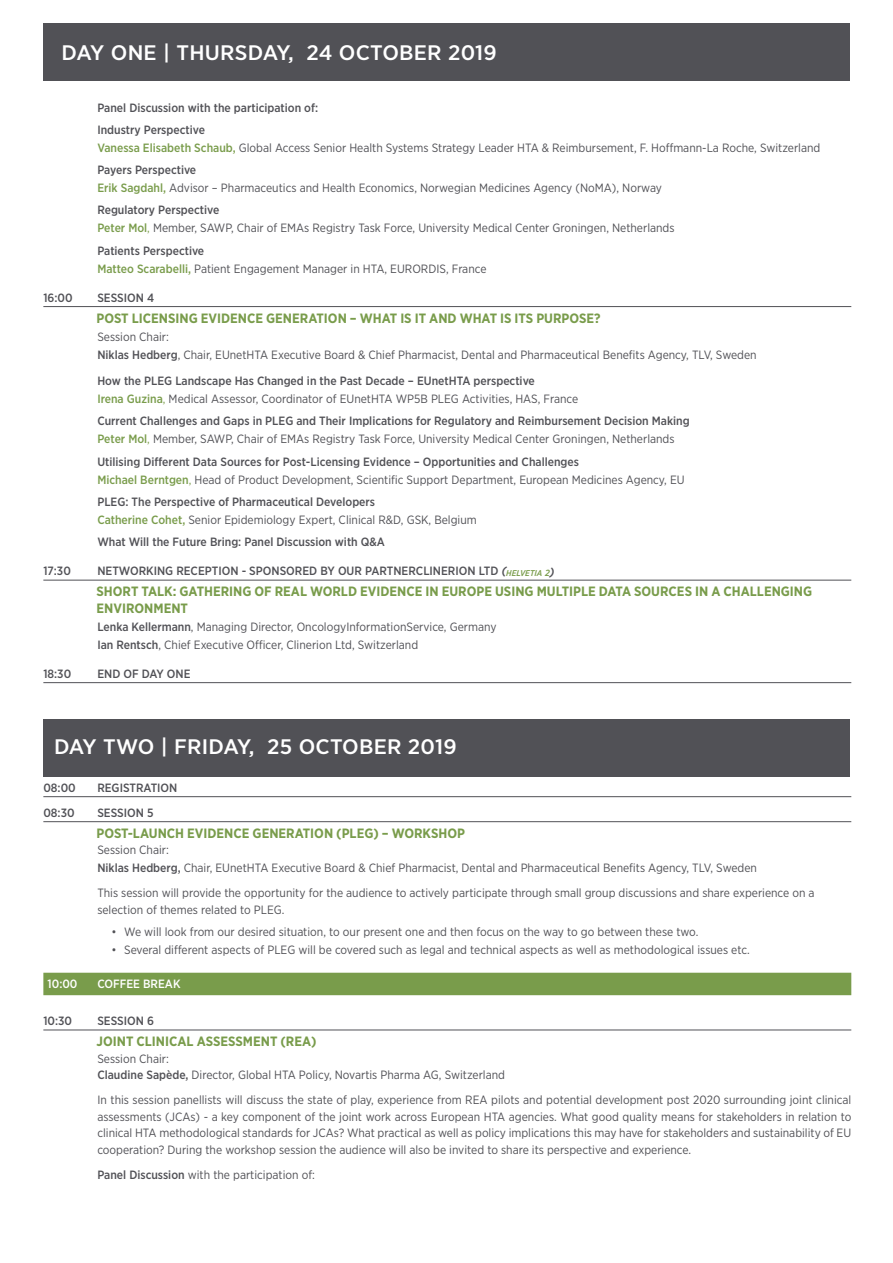
<style>
.page{position:relative;width:893px;height:1263px;background:#fff}
.page>*{position:absolute;margin:0;border:0;box-sizing:border-box;transform-origin:0 0}
.t1{font:500 21px "Gotham Narrow";letter-spacing:.01em;color:#fff;scale:1.1 1}
.t2{font:700 13.5px/16.5px "Gotham Narrow";color:#799c4b}
.t3{font:12px/18px "Gotham Narrow";color:#515156}
.t4{font:500 12px/18px "Gotham Narrow";color:#515156}
.t5{font:500 12px "Gotham Narrow";color:#fff}
.s1{font-weight:500;color:#799c4b}
.s2{font-weight:500}
.s3{color:#799c4b}
.s4{font-weight:500;color:#fff}
.s5{font-weight:400;color:#799c4b}
.s6{font-weight:400}
.s7{font-style:italic}
.s8{font-style:italic;font-size:8.4px;color:#799c4b}
.s9{font-style:italic;font-size:9px;color:#799c4b}
</style>
<div class="page">
<div style="left:43px;top:23px;width:807px;height:58px;background:#515156"></div>
<hr style="left:43px;top:306px;width:808px;height:1px;background:#515156">
<hr style="left:43px;top:580px;width:808px;height:1px;background:#515156">
<hr style="left:43px;top:682px;width:808px;height:1px;background:#515156">
<hr style="left:43px;top:796px;width:808px;height:1px;background:#515156">
<hr style="left:43px;top:821px;width:808px;height:1px;background:#515156">
<div style="left:43px;top:973px;width:808px;height:22px;background:#799c4b"></div>
<hr style="left:43px;top:1029px;width:808px;height:1px;background:#515156">
<div style="left:43px;top:719px;width:807px;height:58px;background:#515156"></div>
<h1 class="t1" style="left:62px;top:40px;width:397px">DAY ONE | THURSDAY, 24 OCTOBER 2019</h1>
<p class="t4" style="left:97px;top:96px;width:222px;line-height:22.2px">Panel Discussion with the participation of:<br>Industry Perspective</p>
<p class="t3" style="left:97px;top:136px;width:724px;line-height:22.2px"><span class="s1">Vanessa Elisabeth Schaub,</span> Global Access Senior Health Systems Strategy Leader HTA &amp; Reimbursement, F. Hoffmann-La Roche, Switzerland<br><span class="s2">Payers Perspective</span></p>
<p class="t3" style="left:97px;top:177px;width:566px;line-height:22.2px"><span class="s1">Erik Sagdahl,</span> Advisor – Pharmaceutics and Health Economics, Norwegian Medicines Agency (NoMA), Norway<br><span class="s2">Regulatory Perspective</span></p>
<p class="t3" style="left:97px;top:217px;width:579px;line-height:22.2px"><span class="s1">Peter Mol</span><span class="s3">,</span> Member, SAWP, Chair of EMAs Registry Task Force, University Medical Center Groningen, Netherlands<br><span class="s2">Patients Perspective</span></p>
<p class="t3" style="left:97px;top:259px;width:467px"><span class="s1">Matteo Scarabelli,</span> Patient Engagement Manager in HTA, EURORDIS, France<span class="s4">OFFEE BREAK</span></p>
<p class="t4" style="left:43px;top:289px;width:31px">16:00</p>
<p class="t4" style="left:97px;top:289px;width:58px">SESSION 4</p>
<p class="t2" style="left:97px;top:310px;width:506px">POST LICENSING EVIDENCE GENERATION – WHAT IS IT AND WHAT IS ITS PURPOSE?</p>
<p class="t3" style="left:97px;top:327px;width:661px">Session Chair:<br><span class="s2">Niklas Hedberg</span>, Chair, EUnetHTA Executive Board &amp; Chief Pharmacist, Dental and Pharmaceutical Benefits Agency, TLV, Sweden</p>
<p class="t3" style="left:97px;top:372px;width:482px"><span class="s2">How the PLEG Landscape Has Changed in the Past Decade – EUnetHTA perspective<br></span><span class="s1">Irena Guzina</span><span class="s3">,</span> Medical Assessor, Coordinator of EUnetHTA WP5B PLEG Activities, HAS, France</p>
<p class="t4" style="left:97px;top:412px;width:594px">Current Challenges and Gaps in PLEG and Their Implications for Regulatory and Reimbursement Decision Making<br><span class="s3">Peter Mol</span><span class="s5">,</span> <span class="s6">Member, SAWP, Chair of EMAs Registry Task Force, University Medical Center Groningen, Netherlands</span></p>
<p class="t4" style="left:97px;top:452px;width:589px">Utilising Different Data Sources for Post-Licensing Evidence – Opportunities and Challenges<br><span class="s3">Michael Berntgen</span><span class="s5">,</span> <span class="s6">Head of Product Development, Scientific Support Department, European Medicines Agency, EU</span></p>
<p class="t3" style="left:97px;top:492px;width:381px"><span class="s2">PLEG: The Perspective of Pharmaceutical Developers<br></span><span class="s1">Catherine Cohet,</span> Senior Epidemiology Expert, Clinical R&amp;D, GSK, Belgium</p>
<p class="t4" style="left:97px;top:533px;width:289px">What Will the Future Bring: Panel Discussion with Q&amp;A</p>
<p class="t4" style="left:43px;top:562px;width:29px">17:30</p>
<p class="t4" style="left:97px;top:562px;width:458px">NETWORKING RECEPTION - SPONSORED BY OUR PARTNERCLINERION LTD <span class="s7">(</span><span class="s8">HELVETIA</span> <span class="s9">2</span><span class="s7">)</span></p>
<p class="t2" style="left:97px;top:583px;width:717px">SHORT TALK: GATHERING OF REAL WORLD EVIDENCE IN EUROPE USING MULTIPLE DATA SOURCES IN A CHALLENGING<br>ENVIRONMENT</p>
<p class="t3" style="left:97px;top:617px;width:401px"><span class="s2">Lenka Kellermann</span>, Managing Director, OncologyInformationService, Germany<br><span class="s2">Ian Rentsch</span>, Chief Executive Officer, Clinerion Ltd, Switzerland</p>
<p class="t4" style="left:43px;top:665px;width:29px">18:30</p>
<p class="t4" style="left:97px;top:665px;width:95px">END OF DAY ONE</p>
<h1 class="t1" style="left:54px;top:734px;width:368px">DAY TWO | FRIDAY, 25 OCTOBER 2019</h1>
<p class="t4" style="left:43px;top:779px;width:34px">08:00</p>
<p class="t4" style="left:97px;top:779px;width:82px">REGISTRATION</p>
<p class="t4" style="left:43px;top:804px;width:33px">08:30</p>
<p class="t4" style="left:97px;top:804px;width:58px">SESSION 5</p>
<p class="t2" style="left:97px;top:825px;width:370px">POST-LAUNCH EVIDENCE GENERATION (PLEG) – WORKSHOP</p>
<p class="t3" style="left:97px;top:841px;width:661px">Session Chair:<br><span class="s2">Niklas Hedberg,</span> Chair, EUnetHTA Executive Board &amp; Chief Pharmacist, Dental and Pharmaceutical Benefits Agency, TLV, Sweden</p>
<p class="t3" style="left:97px;top:885px;width:719px;line-height:16.5px">This session will provide the opportunity for the audience to actively participate through small group discussions and share experience on a selection of themes related to PLEG.</p>
<p class="t3" style="left:111px;top:923px;width:588px">• We will look from our desired situation, to our present one and then focus on the way to go between these two.</p>
<p class="t3" style="left:111px;top:941px;width:640px">• Several different aspects of PLEG will be covered such as legal and technical aspects as well as methodological issues etc.</p>
<p class="t5" style="left:48px;top:976px;width:31px">10:00</p>
<p class="t5" style="left:97px;top:976px;width:85px">COFFEE BREAK</p>
<p class="t4" style="left:43px;top:1012px;width:30px">10:30</p>
<p class="t4" style="left:97px;top:1012px;width:58px">SESSION 6</p>
<p class="t2" style="left:97px;top:1033px;width:221px">JOINT CLINICAL ASSESSMENT (REA)</p>
<p class="t3" style="left:97px;top:1050px;width:409px;line-height:16.5px">Session Chair:<br><span class="s2">Claudine Sapède,</span> Director, Global HTA Policy, Novartis Pharma AG, Switzerland</p>
<p class="t3" style="left:97px;top:1091px;width:755px;line-height:16.5px;text-align:justify">In this session panellists will discuss the state of play, experience from REA pilots and potential development post 2020 surrounding joint clinical assessments (JCAs) - a key component of the joint work across European HTA agencies. What good quality means for stakeholders in relation to clinical HTA methodological standards for JCAs? What practical as well as policy implications this may have for stakeholders and sustainability of EU cooperation? During the workshop session the audience will also be invited to share its perspective and experience.</p>
<p class="t3" style="left:97px;top:1165px;width:219px"><span class="s2">Panel Discussion</span> with the participation of:</p>
</div>
